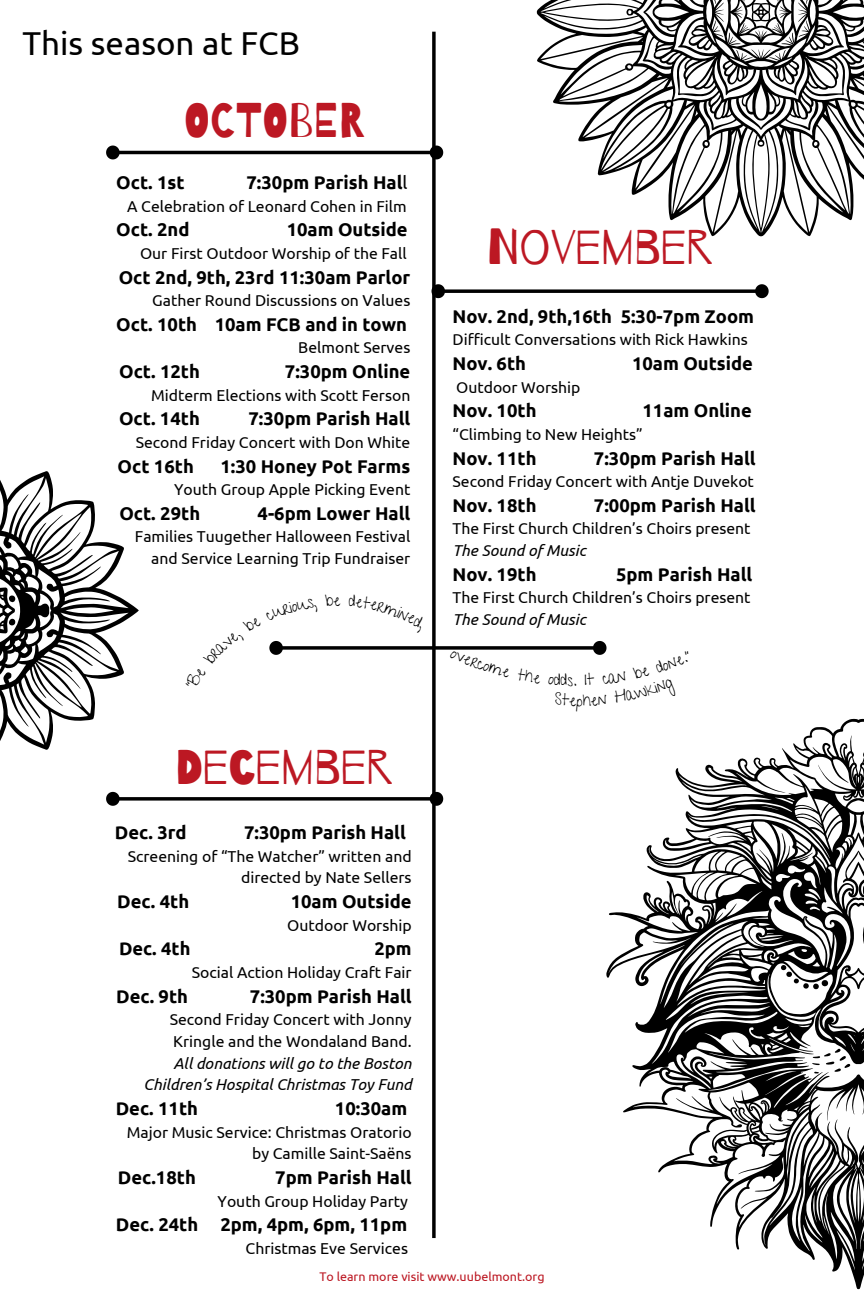
<style>
.page{position:relative;width:864px;height:1296px;background:#fff}
.page>*{position:absolute;margin:0;border:0;box-sizing:border-box;transform-origin:0 0}
.t1{font:48.55px "Barrio";color:#bc1823}
.t2{font:33.05px "Ubuntu";color:#000}
.t3{font:700 18.4px "Ubuntu";color:#000}
.t4{font:700 18.25px "Ubuntu";color:#000}
.t5{font:16.4px "Give You Glory";color:#000}
.t6{font:15.75px/21.8px "Ubuntu";color:#000;text-align:right}
.t7{font:italic 15.75px/21.8px "Ubuntu";color:#000;text-align:right}
.t8{font:12.5px "Ubuntu";color:#bc1823}
.s1{font-weight:400}
</style>
<div class="page">
<svg style="left:432px;top:32px;width:4px;height:1206px;background:#212121"></svg>
<hr style="left:119px;top:151px;width:312px;height:3px;background:#000">
<svg style="left:106px;top:145px;width:16px;height:15px"></svg>
<svg style="left:427px;top:143px;width:17px;height:19px"></svg>
<svg style="left:122px;top:797px;width:305px;height:4px"></svg>
<svg style="left:106px;top:791px;width:16px;height:15px"></svg>
<svg style="left:427px;top:789px;width:17px;height:19px"></svg>
<svg style="left:447px;top:289px;width:306px;height:4px"></svg>
<svg style="left:431px;top:282px;width:16px;height:19px"></svg>
<svg style="left:753px;top:284px;width:16px;height:15px"></svg>
<svg style="left:318px;top:646px;width:230px;height:4px"></svg>
<svg style="left:606px;top:719px;width:258px;height:570px"></svg>
<svg style="left:780px;top:964px;width:49px;height:25px"></svg>
<svg style="left:812px;top:1049px;width:38px;height:25px"></svg>
<svg style="left:0;top:471px;width:139px;height:279px"></svg>
<svg style="left:537px;top:0;width:327px;height:236px"></svg>
<svg style="left:269px;top:641px;width:49px;height:14px"></svg>
<svg style="left:548px;top:641px;width:59px;height:14px"></svg>
<h2 class="t2" style="left:23px;top:24px;width:279px">This season at FCB</h2>
<h1 class="t1" style="left:184px;top:95px;width:183px">OCTOBER</h1>
<p class="t3" style="left:116px;top:172px;width:70px">Oct. 1st</p>
<p class="t3" style="left:247px;top:172px;width:163px">7:30pm Parish Hal<span class="s1">l</span></p>
<p class="t6" style="left:127px;top:195px;width:281px">A Celebration of Leonard Cohen in Film</p>
<p class="t3" style="left:116px;top:219px;width:75px">Oct. 2nd</p>
<p class="t3" style="left:287px;top:219px;width:123px">10am Outside</p>
<p class="t6" style="left:140px;top:242px;width:268px">Our First Outdoor Worship of the Fall</p>
<p class="t3" style="left:119px;top:266px;width:293px">Oct 2nd, 9th, 23rd 11:30am Parlor</p>
<p class="t6" style="left:152px;top:289px;width:260px">Gather Round Discussions on Values</p>
<p class="t3" style="left:116px;top:314px;width:292px">Oct. 10th 10am FCB and in town</p>
<p class="t6" style="left:298px;top:337px;width:114px">Belmont Serves</p>
<p class="t3" style="left:119px;top:361px;width:82px">Oct. 12th</p>
<p class="t3" style="left:285px;top:361px;width:127px">7:30pm Online</p>
<p class="t6" style="left:151px;top:384px;width:261px">Midterm Elections with Scott Ferson</p>
<p class="t3" style="left:119px;top:408px;width:82px">Oct. 14th</p>
<p class="t3" style="left:248px;top:408px;width:163px">7:30pm Parish Hall</p>
<p class="t6" style="left:136px;top:431px;width:276px">Second Friday Concert with Don White</p>
<p class="t3" style="left:118px;top:455px;width:78px">Oct 16th</p>
<p class="t3" style="left:220px;top:455px;width:191px">1:30 Honey Pot Farms</p>
<p class="t6" style="left:174px;top:478px;width:238px">Youth Group Apple Picking Event</p>
<p class="t3" style="left:119px;top:503px;width:82px">Oct. 29th</p>
<p class="t3" style="left:258px;top:503px;width:154px">4-6pm Lower Hall</p>
<p class="t6" style="left:135px;top:526px;width:277px">Families Tuugether Halloween Festival and Service Learning Trip Fundraiser</p>
<p class="t5" style="left:333px;top:591px;width:9px">e</p>
<h1 class="t1" style="left:175px;top:741px;width:219px">DECEMBER</h1>
<p class="t3" style="left:115px;top:822px;width:73px">Dec. 3rd</p>
<p class="t3" style="left:244px;top:822px;width:163px">7:30pm Parish Hall</p>
<p class="t6" style="left:128px;top:845px;width:285px">Screening of “The Watcher” written and directed by Nate Sellers</p>
<p class="t3" style="left:117px;top:891px;width:73px">Dec. 4th</p>
<p class="t3" style="left:291px;top:891px;width:122px">10am Outside</p>
<p class="t6" style="left:287px;top:914px;width:126px">Outdoor Worship</p>
<p class="t4" style="left:119px;top:938px;width:73px">Dec. 4th</p>
<p class="t4" style="left:375px;top:938px;width:39px">2pm</p>
<p class="t6" style="left:192px;top:961px;width:221px">Social Action Holiday Craft Fair</p>
<p class="t3" style="left:116px;top:985px;width:73px">Dec. 9th</p>
<p class="t3" style="left:250px;top:985px;width:163px">7:30pm Parish Hall</p>
<p class="t6" style="left:170px;top:1008px;width:243px;text-align:left">Second Friday Concert with Jonny<br>Kringle and the Wondaland Band.</p>
<p class="t7" style="left:144px;top:1052px;width:270px">All donations will go to the Boston<br>Children’s Hospital Christmas Toy Fund</p>
<p class="t3" style="left:116px;top:1098px;width:84px">Dec. 11th</p>
<p class="t3" style="left:335px;top:1098px;width:74px">10:30am</p>
<p class="t6" style="left:127px;top:1121px;width:286px">Major Music Service: Christmas Oratorio by Camille Saint-Saëns</p>
<p class="t3" style="left:118px;top:1167px;width:79px">Dec.18th</p>
<p class="t3" style="left:275px;top:1167px;width:138px">7pm Parish Hall</p>
<p class="t6" style="left:218px;top:1190px;width:192px">Youth Group Holiday Party</p>
<p class="t3" style="left:116px;top:1214px;width:293px">Dec. 24th 2pm, 4pm, 6pm, 11pm</p>
<p class="t6" style="left:246px;top:1237px;width:164px">Christmas Eve Services</p>
<h1 class="t1" style="left:487px;top:222px;width:228px">NOVEMBER</h1>
<p class="t3" style="left:453px;top:306px;width:303px">Nov. 2nd, 9th,16th 5:30-7pm Zoom</p>
<p class="t6" style="left:453px;top:329px;width:297px">Difficult Conversations with Rick Hawkins</p>
<p class="t3" style="left:453px;top:353px;width:75px">Nov. 6th</p>
<p class="t3" style="left:632px;top:353px;width:122px">10am Outside</p>
<p class="t6" style="left:456px;top:376px;width:126px">Outdoor Worship</p>
<p class="t3" style="left:453px;top:400px;width:86px">Nov. 10th</p>
<p class="t3" style="left:642px;top:400px;width:111px">11am Online</p>
<p class="t6" style="left:453px;top:423px;width:192px">“Climbing to New Heights”</p>
<p class="t3" style="left:453px;top:447px;width:86px">Nov. 11th</p>
<p class="t3" style="left:594px;top:447px;width:163px">7:30pm Parish Hall</p>
<p class="t6" style="left:453px;top:470px;width:303px">Second Friday Concert with Antje Duvekot</p>
<p class="t3" style="left:453px;top:495px;width:86px">Nov. 18th</p>
<p class="t3" style="left:594px;top:495px;width:163px">7:00pm Parish Hall</p>
<p class="t6" style="left:453px;top:518px;width:300px">The First Church Children’s Choirs present</p>
<p class="t7" style="left:453px;top:539px;width:135px">The Sound of Music</p>
<p class="t3" style="left:453px;top:564px;width:86px">Nov. 19th</p>
<p class="t3" style="left:616px;top:564px;width:138px">5pm Parish Hall</p>
<p class="t6" style="left:453px;top:587px;width:300px">The First Church Children’s Choirs present</p>
<p class="t7" style="left:453px;top:608px;width:135px">The Sound of Music</p>
<p class="t5" style="left:573px;top:670px;width:5px">.</p>
<p class="t8" style="left:319px;top:1270px;width:227px">To learn more visit www.uubelmont.org</p>
</div>
